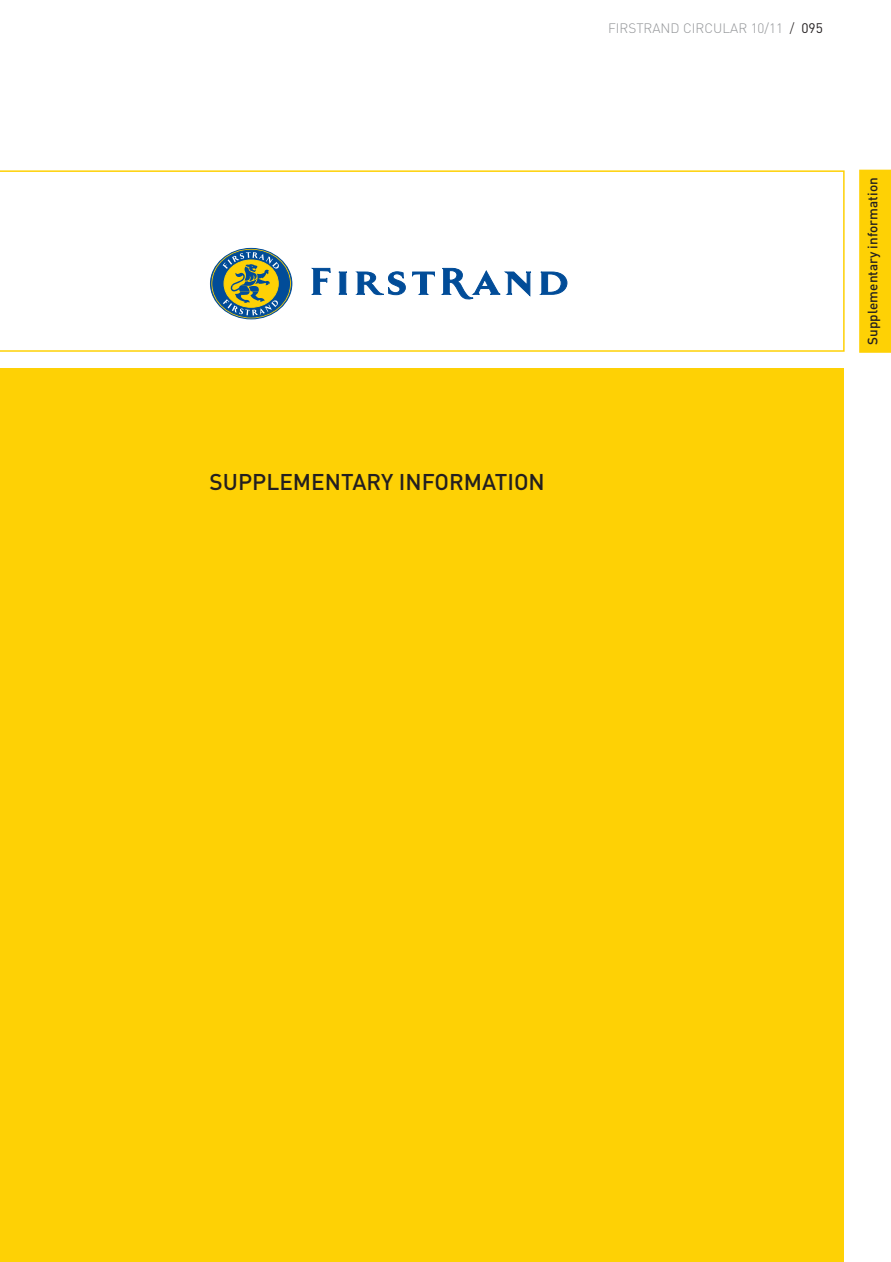
<style>
.page{position:relative;width:891px;height:1262px;background:#fff}
.page>*{position:absolute;margin:0;border:0;box-sizing:border-box;transform-origin:0 0}
.t1{font:500 22.5px "DIN";color:#231f20}
.t2{font:300 13.5px "DIN";color:#939598}
.t3{font:500 13.5px "DIN";color:#231f20}
.s1{font-size:13.65px;color:#231f20}
.s2{font-weight:400;font-size:13.65px;color:#231f20}
</style>
<div class="page">
<div style="left:859px;top:170px;width:31px;height:183px;background:#fed105"></div>
<div style="left:0;top:368px;width:843px;height:893px;background:#fed105"></div>
<svg style="left:0;top:170px;width:844px;height:182px"></svg>
<svg style="left:210px;top:248px;width:82px;height:71px"></svg>
<div style="left:213px;top:250px;width:76px;height:67px;background:#014c98;border-radius:50%"></div>
<div style="left:212px;top:250px;width:78px;height:67px;border:1px solid #014c98;border-radius:50%"></div>
<svg style="left:222px;top:252px;width:57px;height:63px"></svg>
<svg style="left:312px;top:268px;width:18px;height:26px"></svg>
<svg style="left:338px;top:272px;width:9px;height:22px"></svg>
<svg style="left:411px;top:271px;width:24px;height:24px"></svg>
<svg style="left:540px;top:272px;width:26px;height:22px"></svg>
<svg style="left:357px;top:272px;width:48px;height:23px"></svg>
<svg style="left:442px;top:268px;width:88px;height:32px"></svg>
<h1 class="t1" style="left:209px;top:467px;width:336px">SUPPLEMENTARY INFORMATION</h1>
<p class="t2" style="left:607px;top:19px;width:216px">FIRSTRAND CIRCULAR 10/11 <span class="s1">/</span> <span class="s2">095</span></p>
<p class="t3" style="left:863px;top:344px;width:169px;rotate:-90deg">Supplementary information</p>
</div>
